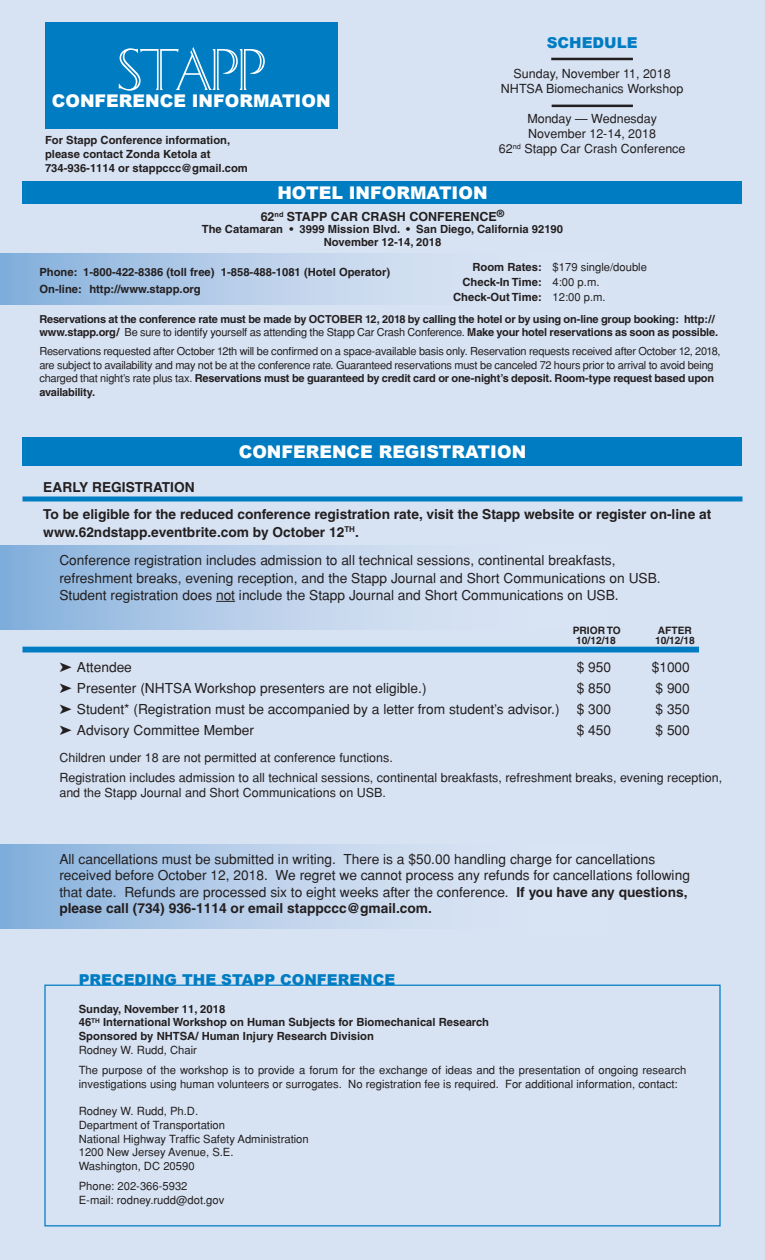
<style>
.page{position:relative;width:765px;height:1260px;background:#d7e3f3}
.page>*{position:absolute;margin:0;border:0;box-sizing:border-box;transform-origin:0 0}
.t1{font:60px "Delphian";letter-spacing:-.05em;color:#fff}
.Heading_1{font:900 17.5px "Arial";color:#fff}
.t2{font:900 15px "Arial";color:#007cc2}
.t3{font:13.75px/16.5px "Helvetica";color:#231f20}
.t4{font:700 13.75px/17.5px "Helvetica";color:#231f20}
.t5{font:12.5px/15px "Helvetica";color:#231f20}
.Heading_1-2{font:700 12.5px "Helvetica";color:#231f20}
.Heading_1-3{font:700 11.25px/13.8px "Helvetica";color:#231f20}
.t6{font:11.25px/13.8px "Helvetica";color:#231f20}
.t7{font:11px/13.5px "Helvetica";letter-spacing:-.02em;color:#231f20}
.t8{font:700 11px/13.5px "Helvetica";letter-spacing:-.02em;color:#231f20}
.t9{font:700 10.25px "Helvetica";color:#231f20}
.s1{font-weight:700}
.s2{font-weight:400}
</style>
<div class="page">
<svg style="left:0;top:254px;width:371px;height:50px;background:#abc7e6"></svg>
<svg style="left:0;top:546px;width:371px;height:84px;background:#aac6e6"></svg>
<svg style="left:0;top:845px;width:371px;height:83px;background:#aac6e6"></svg>
<div style="left:44px;top:985px;width:677px;height:241px;border:1px solid #007cc2"></div>
<div style="left:22px;top:496px;width:720px;height:5px;background:#007cc2"></div>
<div style="left:22px;top:647px;width:677px;height:5px;background:#007cc2"></div>
<div style="left:22px;top:437px;width:720px;height:28px;background:#007cc2"></div>
<svg style="left:216px;top:601px;width:19px;height:1px"></svg>
<div style="left:22px;top:181px;width:720px;height:23px;background:#007cc2"></div>
<div style="left:45px;top:22px;width:293px;height:107px;background:#007cc2"></div>
<hr style="left:551px;top:58px;width:82px;height:2px;background:#231f20">
<hr style="left:552px;top:105px;width:81px;height:2px;background:#231f20">
<p class="t1" style="left:116px;top:37px;width:152px">STaPP</p>
<p class="Heading_1" style="left:52px;top:88px;width:280px">CONFERENCE INFORMATION</p>
<p class="Heading_1-3" style="left:45px;top:133px;width:204px">For Stapp Conference information, please contact Zonda Ketola at<br>734-936-1114 or stappccc@gmail.com</p>
<p class="Heading_1" style="left:277px;top:180px;width:212px">HOTEL INFORMATION</p>
<p class="t2" style="left:547px;top:32px;width:92px">SCHEDULE</p>
<p class="t5" style="left:514px;top:66px;width:159px">Sunday, November 11, 2018</p>
<p class="t5" style="left:501px;top:81px;width:184px">NHTSA Biomechanics Workshop</p>
<p class="t5" style="left:527px;top:111px;width:131px">Monday — Wednesday</p>
<p class="t5" style="left:528px;top:126px;width:129px">November 12-14, 2018</p>
<p class="t5" style="left:499px;top:141px;width:188px">62<sup>nd</sup> Stapp Car Crash Conference</p>
<p class="Heading_1-2" style="left:261px;top:209px;width:245px">62<sup>nd</sup> STAPP CAR CRASH CONFERENCE<sup>®</sup></p>
<p class="Heading_1-3" style="left:202px;top:222px;width:363px">The Catamaran • 3999 Mission Blvd. • San Diego, California 92190</p>
<p class="Heading_1-3" style="left:324px;top:235px;width:119px">November 12-14, 2018</p>
<p class="Heading_1-3" style="left:39px;top:265px;width:352px">Phone: 1-800-422-8386 (toll free) 1-858-488-1081 (Hotel Operator)</p>
<p class="Heading_1-3" style="left:39px;top:282px;width:163px">On-line: http://www.stapp.org</p>
<p class="t6" style="left:472px;top:260px;width:176px"><span class="s1">Room Rates:</span> $179 single/double</p>
<p class="Heading_1-3" style="left:463px;top:275px;width:138px">Check-In Time: <span class="s2">4:00 p.m.</span></p>
<p class="Heading_1-3" style="left:453px;top:290px;width:154px">Check-Out Time: <span class="s2">12:00 p.m.</span></p>
<p class="t8" style="left:39px;top:312px;width:680px">Reservations at the conference rate must be made by OCTOBER 12, 2018 by calling the hotel or by using on-line group booking: http:// www.stapp.org/ <span class="s2">Be sure to identify yourself as attending the Stapp Car Crash Conference.</span> Make your hotel reservations as soon as possible.</p>
<p class="t7" style="left:39px;top:344px;width:683px">Reservations requested after October 12th will be confirmed on a space-available basis only. Reservation requests received after October 12, 2018, are subject to availability and may not be at the conference rate. Guaranteed reservations must be canceled 72 hours prior to arrival to avoid being charged that night’s rate plus tax. <span class="s1">Reservations must be guaranteed by credit card or one-night’s deposit. Room-type request based upon availability.</span></p>
<p class="Heading_1" style="left:239px;top:439px;width:289px">CONFERENCE REGISTRATION</p>
<p class="t4" style="left:43px;top:478px;width:153px">EARLY REGISTRATION</p>
<p class="t4" style="left:43px;top:506px;width:670px">To be eligible for the reduced conference registration rate, visit the Stapp website or register on-line at www.62ndstapp.eventbrite.com by October 12<sup>TH</sup>.</p>
<p class="t3" style="left:59px;top:551px;width:603px;line-height:17.5px">Conference registration includes admission to all technical sessions, continental breakfasts, refreshment breaks, evening reception, and the Stapp Journal and Short Communications on USB.</p>
<p class="t3" style="left:59px;top:587px;width:561px">Student registration does not include the Stapp Journal and Short Communications on USB.</p>
<p class="t9" style="left:573px;top:624px;width:49px">PRIOR TO</p>
<p class="t9" style="left:658px;top:624px;width:36px">AFTER</p>
<p class="t9" style="left:576px;top:634px;width:41px">10/12/18</p>
<p class="t9" style="left:655px;top:634px;width:41px">10/12/18</p>
<p class="t3" style="left:59px;top:659px;width:74px">➤ Attendee</p>
<p class="t3" style="left:577px;top:659px;width:36px">$ 950</p>
<p class="t3" style="left:652px;top:659px;width:40px">$1000</p>
<p class="t3" style="left:59px;top:680px;width:369px">➤ Presenter (NHTSA Workshop presenters are not eligible.)</p>
<p class="t3" style="left:577px;top:680px;width:36px">$ 850</p>
<p class="t3" style="left:656px;top:680px;width:36px">$ 900</p>
<p class="t3" style="left:59px;top:701px;width:553px">➤ Student* (Registration must be accompanied by a letter from student’s advisor.) $ 300</p>
<p class="t3" style="left:656px;top:701px;width:36px">$ 350</p>
<p class="t3" style="left:59px;top:722px;width:196px">➤ Advisory Committee Member</p>
<p class="t3" style="left:577px;top:722px;width:36px">$ 450</p>
<p class="t3" style="left:656px;top:722px;width:36px">$ 500</p>
<p class="t5" style="left:59px;top:749px;width:335px">Children under 18 are not permitted at conference functions.</p>
<p class="t5" style="left:59px;top:770px;width:664px">Registration includes admission to all technical sessions, continental breakfasts, refreshment breaks, evening reception, and the Stapp Journal and Short Communications on USB.</p>
<p class="t3" style="left:59px;top:850px;width:632px">All cancellations must be submitted in writing. There is a $50.00 handling charge for cancellations received before October 12, 2018. We regret we cannot process any refunds for cancellations following that date. Refunds are processed six to eight weeks after the conference. <span class="s1">If you have any questions, please call (734) 936-1114 or email stappccc@gmail.com.</span></p>
<p class="t2" style="left:79px;top:969px;width:318px">PRECEDING THE STAPP CONFERENCE</p>
<p class="Heading_1-3" style="left:79px;top:1002px;width:148px">Sunday, November 11, 2018</p>
<p class="Heading_1-3" style="left:79px;top:1015px;width:412px">46<sup>TH</sup> International Workshop on Human Subjects for Biomechanical Research<br>Sponsored by NHTSA/ Human Injury Research Division</p>
<p class="t6" style="left:79px;top:1043px;width:120px">Rodney W. Rudd, Chair</p>
<p class="t6" style="left:79px;top:1063px;width:609px">The purpose of the workshop is to provide a forum for the exchange of ideas and the presentation of ongoing research investigations using human volunteers or surrogates. No registration fee is required. For additional information, contact:</p>
<p class="t6" style="left:79px;top:1104px;width:121px">Rodney W. Rudd, Ph.D.</p>
<p class="t6" style="left:79px;top:1118px;width:148px">Department of Transportation</p>
<p class="t6" style="left:79px;top:1132px;width:232px">National Highway Traffic Safety Administration</p>
<p class="t6" style="left:79px;top:1145px;width:156px">1200 New Jersey Avenue, S.E.</p>
<p class="t6" style="left:79px;top:1159px;width:117px">Washington, DC 20590</p>
<p class="t6" style="left:79px;top:1179px;width:110px">Phone: 202-366-5932</p>
<p class="t6" style="left:79px;top:1193px;width:147px">E-mail: rodney.rudd@dot.gov</p>
</div>
